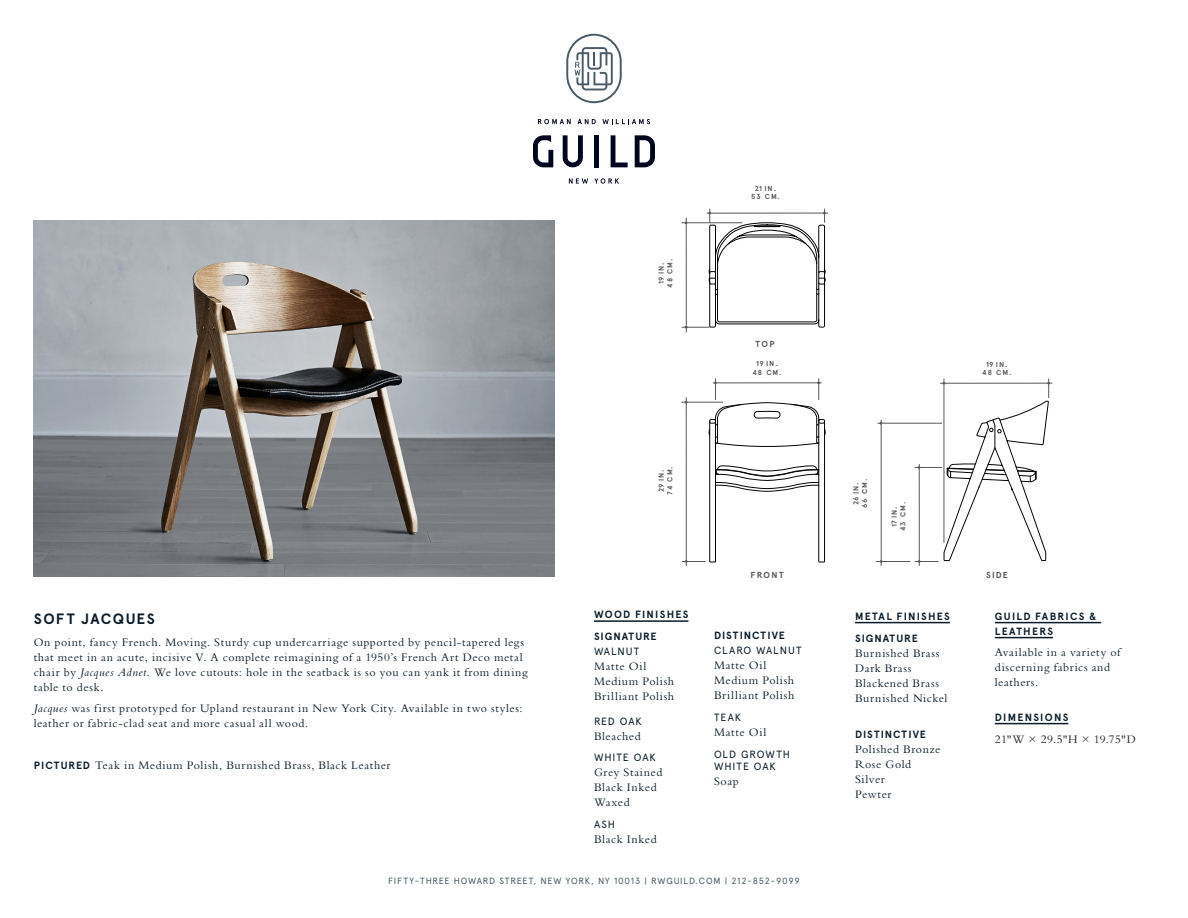
<style>
.page{position:relative;width:1188px;height:918px;background:#fff}
.page>*{position:absolute;margin:0;border:0;box-sizing:border-box;transform-origin:0 0}
.t1{font:700 15px "Apercu";letter-spacing:.1em;color:#0a1c29}
.Paragraph_Style_2{font:12px/15px "Bembo Std";letter-spacing:.05em;color:#0a1c29}
.t2{font:12px "Bembo Std";letter-spacing:.025em;color:#231f20}
.t3{font:700 10.5px/15px "Apercu";letter-spacing:.115em;color:#0a1c29}
.t4{font:10.5px/12px "Apercu";letter-spacing:.09em;color:#0a1c29}
.t5{font:700 10.5px/15px "Apercu";letter-spacing:.095em;color:#0a1c29}
.t6{font:700 10.5px/15px "Apercu";letter-spacing:.085em;color:#0a1c29}
.t7{font:9px "Apercu";letter-spacing:.085em;color:#4a5a65}
.t8{font:700 8.7px "Apercu";letter-spacing:.14em;color:#57585a}
.t9{font:700 7.2px/8.7px "Apercu";letter-spacing:.125em;color:#57585a;text-align:center}
.s1{font-style:italic}
.s2{font-family:"Apercu";font-weight:700;font-size:10.5px}
.s3{font-weight:400}
</style>
<div class="page">
<svg style="left:566px;top:34px;width:56px;height:69px"></svg>
<svg style="left:563px;top:135px;width:20px;height:32px"></svg>
<svg style="left:533px;top:135px;width:20px;height:32px"></svg>
<svg style="left:611px;top:135px;width:17px;height:32px"></svg>
<svg style="left:635px;top:135px;width:20px;height:32px"></svg>
<div style="left:594px;top:135px;width:5px;height:32px;background:#00041c"></div>
<svg style="left:538px;top:119px;width:33px;height:5px"></svg>
<svg style="left:602px;top:119px;width:48px;height:5px"></svg>
<svg style="left:578px;top:119px;width:18px;height:5px"></svg>
<svg style="left:569px;top:178px;width:19px;height:6px"></svg>
<svg style="left:594px;top:178px;width:25px;height:6px"></svg>
<img style="left:34px;top:220px;width:520px;height:356px">
<hr style="left:995px;top:723px;width:73px;height:1px;background:#0a1c29">
<hr style="left:995px;top:622px;width:106px;height:1px;background:#0a1c29">
<hr style="left:995px;top:637px;width:58px;height:1px;background:#0a1c29">
<hr style="left:855px;top:622px;width:95px;height:1px;background:#0a1c29">
<hr style="left:594px;top:620px;width:94px;height:2px;background:#0a1c29">
<hr style="left:686px;top:397px;width:1px;height:169px;background:#57585a">
<hr style="left:919px;top:464px;width:1px;height:102px;background:#57585a">
<hr style="left:876px;top:561px;width:34px;height:1px;background:#57585a">
<hr style="left:877px;top:423px;width:65px;height:1px;background:#57585a">
<hr style="left:881px;top:420px;width:1px;height:146px;background:#57585a">
<hr style="left:686px;top:218px;width:1px;height:114px;background:#57585a">
<hr style="left:940px;top:383px;width:112px;height:1px;background:#57585a">
<hr style="left:707px;top:213px;width:121px;height:1px;background:#57585a">
<svg style="left:915px;top:379px;width:135px;height:184px"></svg>
<svg style="left:682px;top:378px;width:144px;height:185px"></svg>
<svg style="left:682px;top:209px;width:144px;height:120px"></svg>
<p class="t1" style="left:34px;top:609px;width:123px">SOFT JACQUES</p>
<p class="Paragraph_Style_2" style="left:34px;top:634px;width:496px">On point, fancy French. Moving. Sturdy cup undercarriage supported by pencil-tapered legs that meet in an acute, incisive V. A complete reimagining of a 1950’s French Art Deco metal chair by <span class="s1">Jacques Adnet</span>. We love cutouts: hole in the seatback is so you can yank it from dining table to desk.</p>
<p class="Paragraph_Style_2" style="left:34px;top:701px;width:490px"><span class="s1">Jacques</span> was first prototyped for Upland restaurant in New York City. Available in two styles: leather or fabric-clad seat and more casual all wood.</p>
<p class="Paragraph_Style_2" style="left:34px;top:758px;width:358px"><span class="s2">PICTURED</span> Teak in Medium Polish, Burnished Brass, Black Leather</p>
<p class="t9" style="left:657px;top:288px;width:31px;rotate:-90deg">19 IN.<br>48 CM.</p>
<p class="t9" style="left:751px;top:184px;width:30px">21 IN.<br>53 CM.</p>
<p class="t8" style="left:756px;top:339px;width:20px">TOP</p>
<p class="t9" style="left:752px;top:359px;width:31px">19 IN.<br>48 CM.</p>
<p class="t9" style="left:982px;top:360px;width:31px">19 IN.<br>48 CM.</p>
<p class="t9" style="left:657px;top:495px;width:30px;rotate:-90deg">29 IN.<br>74 CM.</p>
<p class="t3" style="left:594px;top:607px;width:96px">WOOD FINISHES</p>
<p class="t6" style="left:594px;top:629px;width:64px">SIGNATURE<br><span class="s3">WALNUT</span></p>
<p class="Paragraph_Style_2" style="left:594px;top:658px;width:82px">Matte Oil<br>Medium Polish<br>Brilliant Polish</p>
<p class="t4" style="left:594px;top:715px;width:49px">RED OAK</p>
<p class="Paragraph_Style_2" style="left:594px;top:728px;width:48px">Bleached</p>
<p class="t4" style="left:594px;top:752px;width:63px">WHITE OAK</p>
<p class="Paragraph_Style_2" style="left:594px;top:765px;width:70px">Grey Stained<br>Black Inked<br>Waxed</p>
<p class="t4" style="left:594px;top:818px;width:22px">ASH</p>
<p class="Paragraph_Style_2" style="left:594px;top:832px;width:64px">Black Inked</p>
<p class="t9" style="left:852px;top:508px;width:30px;rotate:-90deg">26 IN.<br>66 CM.</p>
<p class="t9" style="left:890px;top:531px;width:31px;rotate:-90deg">17 IN.<br>43 CM.</p>
<p class="t8" style="left:751px;top:570px;width:35px">FRONT</p>
<p class="t8" style="left:986px;top:570px;width:23px">SIDE</p>
<p class="t5" style="left:714px;top:628px;width:89px">DISTINCTIVE<br><span class="s3">CLARO WALNUT</span></p>
<p class="Paragraph_Style_2" style="left:714px;top:658px;width:82px">Matte Oil<br>Medium Polish<br>Brilliant Polish</p>
<p class="t4" style="left:714px;top:711px;width:29px">TEAK</p>
<p class="Paragraph_Style_2" style="left:714px;top:724px;width:54px">Matte Oil</p>
<p class="t4" style="left:714px;top:748px;width:78px">OLD GROWTH<br>WHITE OAK</p>
<p class="Paragraph_Style_2" style="left:714px;top:773px;width:26px">Soap</p>
<p class="t3" style="left:855px;top:609px;width:96px">METAL FINISHES</p>
<p class="t6" style="left:855px;top:631px;width:64px">SIGNATURE</p>
<p class="Paragraph_Style_2" style="left:855px;top:646px;width:86px">Burnished Brass</p>
<p class="Paragraph_Style_2" style="left:855px;top:661px;width:58px">Dark Brass</p>
<p class="Paragraph_Style_2" style="left:855px;top:676px;width:94px">Blackened Brass<br>Burnished Nickel</p>
<p class="t5" style="left:855px;top:727px;width:72px">DISTINCTIVE</p>
<p class="Paragraph_Style_2" style="left:855px;top:741px;width:87px">Polished Bronze</p>
<p class="Paragraph_Style_2" style="left:855px;top:756px;width:58px">Rose Gold</p>
<p class="Paragraph_Style_2" style="left:855px;top:771px;width:31px">Silver</p>
<p class="Paragraph_Style_2" style="left:855px;top:786px;width:38px">Pewter</p>
<p class="t3" style="left:995px;top:609px;width:103px">GUILD FABRICS &amp;<br>LEATHERS</p>
<p class="Paragraph_Style_2" style="left:995px;top:645px;width:127px">Available in a variety of discerning fabrics and leathers.</p>
<p class="t3" style="left:995px;top:709px;width:75px">DIMENSIONS</p>
<p class="t2" style="left:995px;top:732px;width:142px">21"W × 29.5"H × 19.75"D</p>
<p class="t7" style="left:388px;top:876px;width:413px">FIFTY-THREE HOWARD STREET, NEW YORK, NY 10013 | RWGUILD.COM | 212-852-9099</p>
</div>
